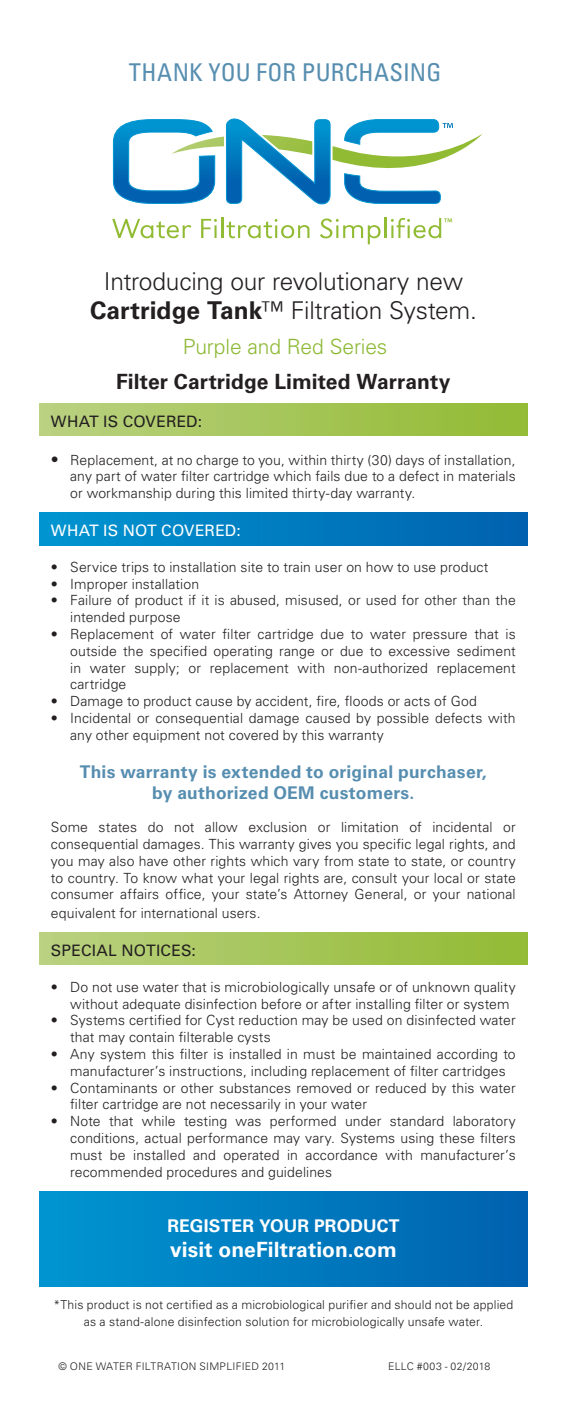
<style>
.page{position:relative;width:567px;height:1418px;background:#fff}
.page>*{position:absolute;margin:0;border:0;box-sizing:border-box;transform-origin:0 0}
.t1{font:300 24.5px/29.4px "Univers LT Std";letter-spacing:-.01em;color:#231f20;text-align:center}
.t2{font:condensed 24.5px "Univers LT Std";letter-spacing:.01em;color:#578eb0}
.t3{font:700 21px "Univers LT Std";letter-spacing:.005em;color:#231f20}
.t4{font:700 21px "Univers LT Std";letter-spacing:.005em;color:#fff}
.t5{font:300 21px "Univers LT Std";letter-spacing:-.01em;color:#8db935}
.t6{font:700 17.5px/21px "Univers LT Std";letter-spacing:.01em;color:#578eb0;text-align:center}
.t7{font:700 17.5px "Univers LT Std";letter-spacing:.005em;color:#fff}
.t8{font:15.75px "Univers LT Std";letter-spacing:.015em;color:#231f20}
.t9{font:15.75px "Univers LT Std";letter-spacing:.01em;color:#fff}
.t10{font:300 14px/16.8px "Univers LT Std";letter-spacing:.01em;color:#231f20}
.t11{font:300 12.25px/17.5px "Univers LT Std";letter-spacing:.015em;color:#231f20;text-align:center}
.t12{font:300 10.5px "Univers LT Std";letter-spacing:.025em;color:#231f20}
.s1{font-weight:700}
.s2{font-size:15.75px}
</style>
<div class="page">
<div style="left:39px;top:1191px;width:489px;height:95px;background:linear-gradient(to right,#0096d2,#0161af)"></div>
<svg style="left:112px;top:219px;width:79px;height:19px"></svg>
<svg style="left:201px;top:219px;width:16px;height:19px"></svg>
<hr style="left:221px;top:218px;width:2px;height:20px;background:#92bb34">
<svg style="left:226px;top:219px;width:83px;height:19px"></svg>
<svg style="left:320px;top:218px;width:61px;height:26px"></svg>
<hr style="left:384px;top:218px;width:3px;height:20px;background:#92bb34">
<svg style="left:113px;top:118px;width:369px;height:86px"></svg>
<svg style="left:391px;top:218px;width:61px;height:20px"></svg>
<div style="left:39px;top:403px;width:489px;height:33px;background:linear-gradient(to right,#bad181,#92ba33)"></div>
<div style="left:39px;top:512px;width:489px;height:33px;background:linear-gradient(to right,#0096d2,#0161af)"></div>
<div style="left:39px;top:932px;width:489px;height:33px;background:linear-gradient(to right,#bad181,#92ba33)"></div>
<h1 class="t2" style="left:129px;top:57px;width:314px">THANK YOU FOR PURCHASING</h1>
<h1 class="t1" style="left:90px;top:266px;width:388px">Introducing our revolutionary new<br><span class="s1">Cartridge Tank</span>™ Filtration System.</h1>
<h2 class="t5" style="left:183px;top:334px;width:206px">Purple and Red Series</h2>
<h2 class="t3" style="left:116px;top:369px;width:336px">Filter Cartridge Limited Warranty</h2>
<p class="t8" style="left:51px;top:412px;width:153px">WHAT IS COVERED:</p>
<p class="t10" style="left:70px;top:451px;width:447px;text-align:justify;text-indent:-19px"><span class="s2">•</span> Replacement, at no charge to you, within thirty (30) days of installation, any part of water filter cartridge which fails due to a defect in materials or workmanship during this limited thirty-day warranty.</p>
<p class="t9" style="left:51px;top:521px;width:191px">WHAT IS NOT COVERED:</p>
<p class="t10" style="left:51px;top:558px;width:439px">• Service trips to installation site to train user on how to use product</p>
<p class="t10" style="left:51px;top:575px;width:150px">• Improper installation</p>
<p class="t10" style="left:70px;top:592px;width:447px;text-indent:-19px">• Failure of product if it is abused, misused, or used for other than the intended purpose</p>
<p class="t10" style="left:70px;top:625px;width:447px;text-align:justify;text-indent:-19px">• Replacement of water filter cartridge due to water pressure that is outside the specified operating range or due to excessive sediment in water supply; or replacement with non-authorized replacement cartridge</p>
<p class="t10" style="left:51px;top:693px;width:427px">• Damage to product cause by accident, fire, floods or acts of God</p>
<p class="t10" style="left:70px;top:709px;width:447px;text-indent:-19px">• Incidental or consequential damage caused by possible defects with any other equipment not covered by this warranty</p>
<p class="t6" style="left:80px;top:761px;width:409px">This warranty is extended to original purchaser, by authorized OEM customers.</p>
<p class="t10" style="left:51px;top:819px;width:466px;text-align:justify">Some states do not allow exclusion or limitation of incidental or consequential damages. This warranty gives you specific legal rights, and you may also have other rights which vary from state to state, or country to country. To know what your legal rights are, consult your local or state consumer affairs office, your state’s Attorney General, or your national</p>
<p class="t10" style="left:51px;top:905px;width:211px">equivalent for international users.</p>
<p class="t8" style="left:51px;top:941px;width:146px">SPECIAL NOTICES:</p>
<p class="t10" style="left:70px;top:978px;width:447px;text-indent:-19px">• Do not use water that is microbiologically unsafe or of unknown quality without adequate disinfection before or after installing filter or system</p>
<p class="t10" style="left:70px;top:1012px;width:447px;text-indent:-19px">• Systems certified for Cyst reduction may be used on disinfected water that may contain filterable cysts</p>
<p class="t10" style="left:70px;top:1045px;width:447px;text-indent:-19px">• Any system this filter is installed in must be maintained according to manufacturer’s instructions, including replacement of filter cartridges</p>
<p class="t10" style="left:70px;top:1079px;width:447px;text-indent:-19px">• Contaminants or other substances removed or reduced by this water filter cartridge are not necessarily in your water</p>
<p class="t10" style="left:70px;top:1113px;width:447px;text-align:justify;text-indent:-19px">• Note that while testing was performed under standard laboratory conditions, actual performance may vary. Systems using these filters must be installed and operated in accordance with manufacturer’s recommended procedures and guidelines</p>
<p class="t7" style="left:167px;top:1215px;width:234px">REGISTER YOUR PRODUCT</p>
<h2 class="t4" style="left:170px;top:1237px;width:228px">visit oneFiltration.com</h2>
<p class="t11" style="left:54px;top:1295px;width:461px">*This product is not certified as a microbiological purifier and should not be applied as a stand-alone disinfection solution for microbiologically unsafe water.</p>
<p class="t12" style="left:59px;top:1359px;width:228px">© ONE WATER FILTRATION SIMPLIFIED 2011</p>
<p class="t12" style="left:388px;top:1359px;width:104px">ELLC #003 - 02/2018</p>
</div>
